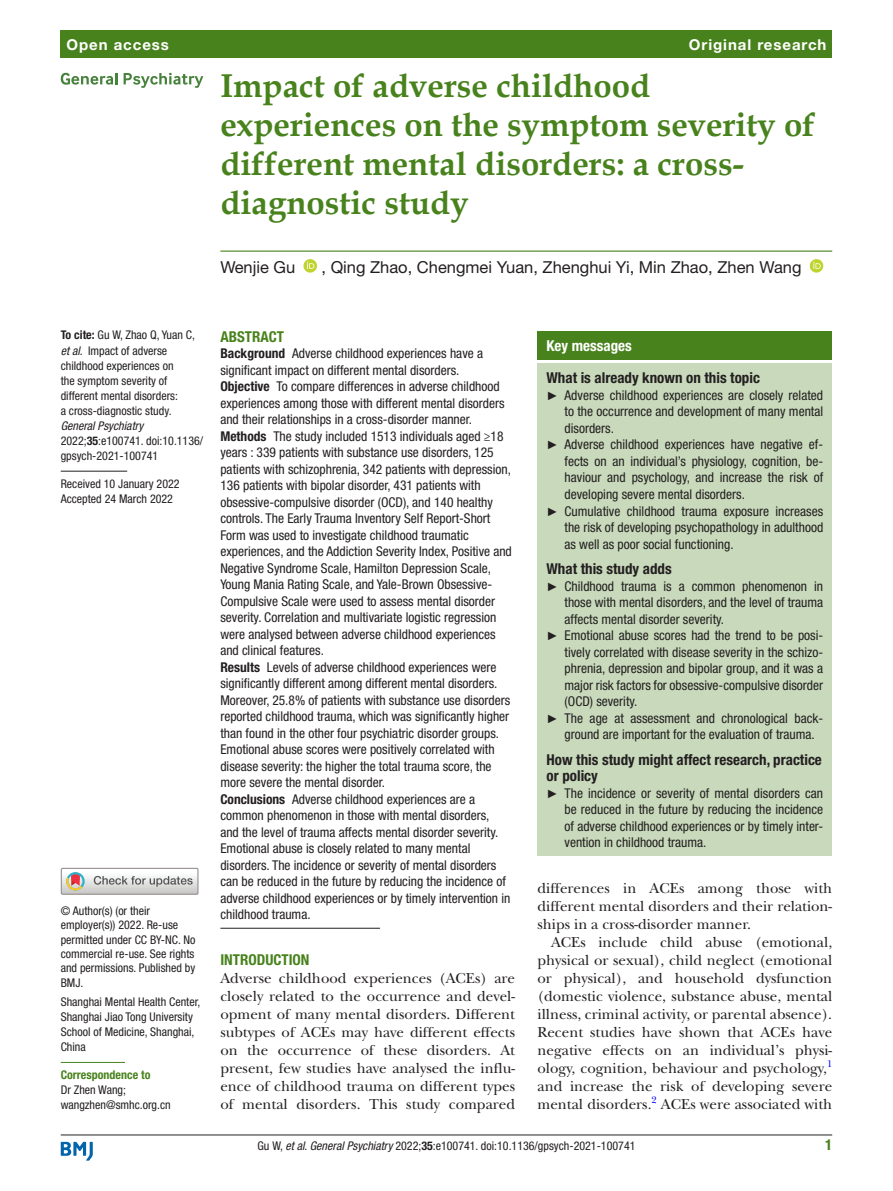
<style>
.page{position:relative;width:893px;height:1191px;background:#fff}
.page>*{position:absolute;margin:0;border:0;box-sizing:border-box;transform-origin:0 0}
.t1{font:700 33px/39px "Book Antiqua";color:#48821c}
.t2{font:16.5px "Helvetica Neue LT Std";color:#231f20}
.t3{font:15px/18px "New Baskerville";color:#231f20;text-align:justify}
.t4{font:700 condensed 15px/16.5px "Helvetica Neue LT Std";color:#231f20}
.t5{font:700 15px "Helvetica Neue LT Std";letter-spacing:.065em;color:#fff}
.t6{font:700 condensed 15px "Helvetica Neue LT Std";color:#48821c}
.t7{font:700 condensed 15px "Helvetica Neue LT Std";color:#fff}
.t8{font:condensed 13.5px/16.5px "Helvetica Neue LT Std";color:#231f20;text-align:justify}
.t9{font:condensed 12px/15px "Helvetica Neue LT Std";color:#231f20}
.t10{font:700 condensed 12px "Helvetica Neue LT Std";color:#48821c}
.t11{font:9.9px "New Baskerville";color:#00f}
.s1{font-weight:700}
.s2{font-style:italic}
.s3{font-family:"Arial";font-stretch:normal;font-size:12px}
</style>
<div class="page">
<hr style="left:61px;top:1134px;width:771px;height:1px;background:#231f20">
<svg style="left:61px;top:1141px;width:32px;height:19px"></svg>
<div style="left:61px;top:31px;width:771px;height:27px;background:#48821c"></div>
<hr style="left:220px;top:250px;width:612px;height:2px;background:#48821c">
<svg style="left:303px;top:259px;width:14px;height:14px"></svg>
<svg style="left:810px;top:259px;width:13px;height:14px"></svg>
<hr style="left:61px;top:471px;width:66px;height:1px;background:#231f20">
<hr style="left:61px;top:1062px;width:64px;height:1px;background:#48821c">
<div style="left:61px;top:867px;width:138px;height:27px;border:1px solid #969090"></div>
<svg style="left:61px;top:868px;width:137px;height:26px"></svg>
<svg style="left:61px;top:73px;width:57px;height:12px"></svg>
<svg style="left:124px;top:73px;width:79px;height:15px"></svg>
<div style="left:538px;top:331px;width:294px;height:29px;background:#48821c"></div>
<div style="left:538px;top:364px;width:294px;height:492px;background:#c9dabc"></div>
<hr style="left:220px;top:928px;width:160px;height:1px;background:#231f20">
<p class="t5" style="left:66px;top:35px;width:104px">Open access</p>
<p class="t5" style="left:689px;top:35px;width:139px">Original research</p>
<h1 class="t1" style="left:220px;top:66px;width:596px">Impact of adverse childhood experiences on the symptom severity of different mental disorders: a cross&shy;diagnostic study</h1>
<p class="t2" style="left:220px;top:257px;width:76px">Wenjie Gu</p>
<p class="t2" style="left:322px;top:257px;width:481px">, Qing Zhao, Chengmei Yuan, Zhenghui Yi, Min Zhao, Zhen Wang</p>
<p class="t9" style="left:61px;top:328px;width:136px"><span class="s1">To cite:</span> Gu W, Zhao Q, Yuan C, <span class="s2">et al</span>. Impact of adverse childhood experiences on<br>the symptom severity of different mental disorders:<br>a cross-diagnostic study.</p>
<p class="t9" style="left:61px;top:418px;width:144px"><span class="s2">General Psychiatry<br></span>2022;<span class="s1">35</span>:e100741. doi:10.1136/ gpsych-2021-100741</p>
<p class="t9" style="left:61px;top:476px;width:120px">Received 10 January 2022<br>Accepted 24 March 2022</p>
<p class="t9" style="left:61px;top:903px;width:136px;line-height:14.4px">© Author(s) (or their employer(s)) 2022. Re-use permitted under CC BY-NC. No commercial re-use. See rights and permissions. Published by<br>BMJ.</p>
<p class="t9" style="left:61px;top:994px;width:141px">Shanghai Mental Health Center,<br>Shanghai Jiao Tong University<br>School of Medicine, Shanghai,<br>China</p>
<p class="t10" style="left:61px;top:1067px;width:91px">Correspondence to</p>
<p class="t9" style="left:61px;top:1082px;width:112px">Dr Zhen Wang; wangzhen@smhc.org.cn</p>
<p class="t6" style="left:220px;top:327px;width:49px">Abstract</p>
<p class="t8" style="left:220px;top:345px;width:293px;text-align:left"><span class="s1">Background</span> Adverse childhood experiences have a significant impact on different mental disorders.<br><span class="s1">Objective</span> To compare differences in adverse childhood experiences among those with different mental disorders and their relationships in a cross-disorder manner.<br><span class="s1">Methods</span> The study included 1513 individuals aged ≥18 years : 339 patients with substance use disorders, 125 patients with schizophrenia, 342 patients with depression, 136 patients with bipolar disorder, 431 patients with obsessive-compulsive disorder (OCD), and 140 healthy controls. The Early Trauma Inventory Self Report-Short Form was used to investigate childhood traumatic experiences, and the Addiction Severity Index, Positive and Negative Syndrome Scale, Hamilton Depression Scale, Young Mania Rating Scale, and Yale-Brown Obsessive-Compulsive Scale were used to assess mental disorder severity. Correlation and multivariate logistic regression were analysed between adverse childhood experiences and clinical features.<br><span class="s1">Results</span> Levels of adverse childhood experiences were significantly different among different mental disorders.<br>Moreover, 25.8% of patients with substance use disorders reported childhood trauma, which was significantly higher than found in the other four psychiatric disorder groups.<br>Emotional abuse scores were positively correlated with disease severity: the higher the total trauma score, the more severe the mental disorder.<br><span class="s1">Conclusions</span> Adverse childhood experiences are a common phenomenon in those with mental disorders,<br>and the level of trauma affects mental disorder severity.<br>Emotional abuse is closely related to many mental disorders. The incidence or severity of mental disorders can be reduced in the future by reducing the incidence of adverse childhood experiences or by timely intervention in childhood trauma.</p>
<p class="t6" style="left:220px;top:951px;width:61px">Introductio</p>
<p class="t6" style="left:301px;top:951px;width:10px">n</p>
<p class="t3" style="left:220px;top:969px;width:296px">Adverse childhood experiences (ACEs) are closely related to the occurrence and devel&shy;opment of many mental disorders. Different subtypes of ACEs may have different effects on the occurrence of these disorders. At present, few studies have analysed the influ&shy;ence of childhood trauma on different types of mental disorders. This study compared</p>
<p class="t7" style="left:547px;top:336px;width:87px">Key messages</p>
<p class="t4" style="left:547px;top:370px;width:215px">What is already known on this topic</p>
<p class="t8" style="left:547px;top:387px;width:278px"><span class="s3">►</span> Adverse childhood experiences are closely related</p>
<p class="t8" style="left:565px;top:403px;width:260px">to the occurrence and development of many mental</p>
<p class="t8" style="left:565px;top:420px;width:51px">disorders.</p>
<p class="t8" style="left:547px;top:436px;width:278px"><span class="s3">►</span> Adverse childhood experiences have negative ef-</p>
<p class="t8" style="left:565px;top:453px;width:260px">fects on an individual’s physiology, cognition, be-</p>
<p class="t8" style="left:565px;top:469px;width:260px">haviour and psychology, and increase the risk of</p>
<p class="t8" style="left:565px;top:486px;width:182px">developing severe mental disorders.</p>
<p class="t8" style="left:547px;top:502px;width:278px"><span class="s3">►</span> Cumulative childhood trauma exposure increases</p>
<p class="t8" style="left:565px;top:519px;width:260px">the risk of developing psychopathology in adulthood</p>
<p class="t8" style="left:565px;top:535px;width:171px">as well as poor social functioning.</p>
<p class="t4" style="left:547px;top:560px;width:127px">What this study adds</p>
<p class="t8" style="left:547px;top:577px;width:278px"><span class="s3">►</span> Childhood trauma is a common phenomenon in</p>
<p class="t8" style="left:565px;top:594px;width:260px">those with mental disorders, and the level of trauma</p>
<p class="t8" style="left:565px;top:610px;width:161px">affects mental disorder severity.</p>
<p class="t8" style="left:547px;top:627px;width:278px"><span class="s3">►</span> Emotional abuse scores had the trend to be posi-</p>
<p class="t8" style="left:565px;top:643px;width:260px">tively correlated with disease severity in the schizo-</p>
<p class="t8" style="left:565px;top:660px;width:260px">phrenia, depression and bipolar group, and it was a</p>
<p class="t8" style="left:565px;top:676px;width:260px">major risk factors for obsessive-compulsive disorder</p>
<p class="t8" style="left:565px;top:693px;width:74px">(OCD) severity.</p>
<p class="t8" style="left:547px;top:709px;width:278px"><span class="s3">►</span> The age at assessment and chronological back-</p>
<p class="t8" style="left:565px;top:726px;width:252px">ground are important for the evaluation of trauma.</p>
<p class="t4" style="left:547px;top:751px;width:277px">How this study might affect research, practice or policy</p>
<p class="t8" style="left:565px;top:784px;width:260px;text-indent:-18px"><span class="s3">►</span> The incidence or severity of mental disorders can be reduced in the future by reducing the incidence of adverse childhood experiences or by timely inter&shy;vention in childhood trauma.</p>
<p class="t3" style="left:538px;top:879px;width:296px">differences in ACEs among those with different mental disorders and their relation&shy;ships in a cross-disorder manner.</p>
<p class="t3" style="left:538px;top:933px;width:296px;text-indent:14px">ACEs include child abuse (emotional, physical or sexual), child neglect (emotional or physical), and household dysfunction (domestic violence, substance abuse, mental illness, criminal activity, or parental absence).<br>Recent studies have shown that ACEs have negative effects on an individual’s physi&shy;ology, cognition, behaviour and psychology,</p>
<p class="t11" style="left:827px;top:1057px;width:7px">1</p>
<p class="t3" style="left:538px;top:1077px;width:296px">and increase the risk of developing severe mental disorders.<sup>2</sup> ACEs were associated with</p>
<p class="t9" style="left:257px;top:1137px;width:380px">Gu W, <span class="s2">et al</span>. <span class="s2">General Psychiatry</span> 2022;<span class="s1">35</span>:e100741. doi:10.1136/gpsych-2021-100741</p>
<p class="t6" style="left:825px;top:1135px;width:9px">1</p>
</div>
